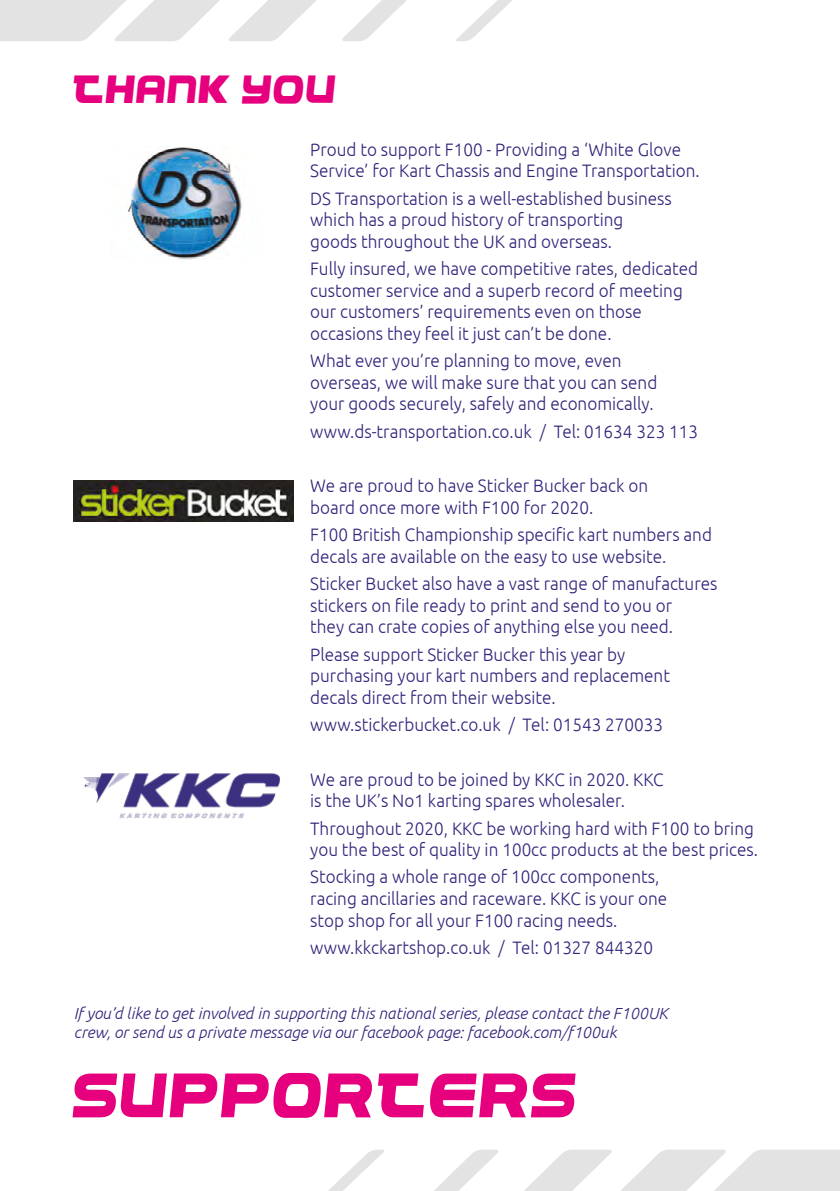
<style>
.page{position:relative;width:840px;height:1191px;background:#fff}
.page>*{position:absolute;margin:0;border:0;box-sizing:border-box;transform-origin:0 0}
.t1{font:64px "F100 UK ZERO";letter-spacing:.075em;color:#e6007d}
.t2{font:40px "F100 UK ZERO";letter-spacing:.075em;color:#e6007d}
.t3{font:300 18px/21.6px "Ubuntu";color:#2e247a;scale:.95 1}
.t4{font:italic 300 16px/19.2px "Ubuntu";color:#2e247a}
</style>
<div class="page">
<img style="left:127px;top:146px;width:115px;height:113px">
<img style="left:83px;top:773px;width:197px;height:46px">
<img style="left:73px;top:480px;width:220px;height:41px">
<svg style="left:0;top:0;width:316px;height:41px"></svg>
<svg style="left:342px;top:0;width:65px;height:41px"></svg>
<svg style="left:456px;top:0;width:56px;height:41px"></svg>
<svg style="left:524px;top:1150px;width:315px;height:41px"></svg>
<svg style="left:434px;top:1150px;width:64px;height:41px"></svg>
<svg style="left:328px;top:1150px;width:56px;height:41px"></svg>
<h2 class="t2" style="left:73px;top:68px;width:263px">THANK YOU</h2>
<p class="t3" style="left:310px;top:138px;width:411px">Proud to support F100 - Providing a ‘White Glove<br>Service’ for Kart Chassis and Engine Transportation.</p>
<p class="t3" style="left:310px;top:187px;width:382px">DS Transportation is a well-established business which has a proud history of transporting goods throughout the UK and overseas.</p>
<p class="t3" style="left:310px;top:257px;width:409px">Fully insured, we have competitive rates, dedicated customer service and a superb record of meeting our customers’ requirements even on those occasions they feel it just can’t be done.</p>
<p class="t3" style="left:310px;top:349px;width:366px">What ever you’re planning to move, even overseas, we will make sure that you can send your goods securely, safely and economically.</p>
<p class="t3" style="left:310px;top:420px;width:409px">www.ds-transportation.co.uk / Tel: 01634 323 113</p>
<p class="t3" style="left:310px;top:474px;width:357px">We are proud to have Sticker Bucker back on board once more with F100 for 2020.</p>
<p class="t3" style="left:310px;top:523px;width:424px">F100 British Championship specific kart numbers and decals are available on the easy to use website.</p>
<p class="t3" style="left:310px;top:572px;width:430px">Sticker Bucket also have a vast range of manufactures stickers on file ready to print and send to you or<br>they can crate copies of anything else you need.</p>
<p class="t3" style="left:310px;top:643px;width:380px">Please support Sticker Bucker this year by purchasing your kart numbers and replacement decals direct from their website.</p>
<p class="t3" style="left:310px;top:713px;width:373px">www.stickerbucket.co.uk / Tel: 01543 270033</p>
<p class="t3" style="left:310px;top:768px;width:373px">We are proud to be joined by KKC in 2020. KKC is the UK’s No1 karting spares wholesaler.</p>
<p class="t3" style="left:310px;top:817px;width:472px">Throughout 2020, KKC be working hard with F100 to bring you the best of quality in 100cc products at the best prices.</p>
<p class="t3" style="left:310px;top:865px;width:377px">Stocking a whole range of 100cc components, racing ancillaries and raceware. KKC is your one stop shop for all your F100 racing needs.</p>
<p class="t3" style="left:310px;top:936px;width:362px">www.kkckartshop.co.uk / Tel: 01327 844320</p>
<p class="t4" style="left:74px;top:1003px;width:595px">If you’d like to get involved in supporting this national series, please contact the F100UK crew, or send us a private message via our facebook page: facebook.com/f100uk</p>
<h1 class="t1" style="left:74px;top:1060px;width:502px">SUPPORTERS</h1>
</div>
